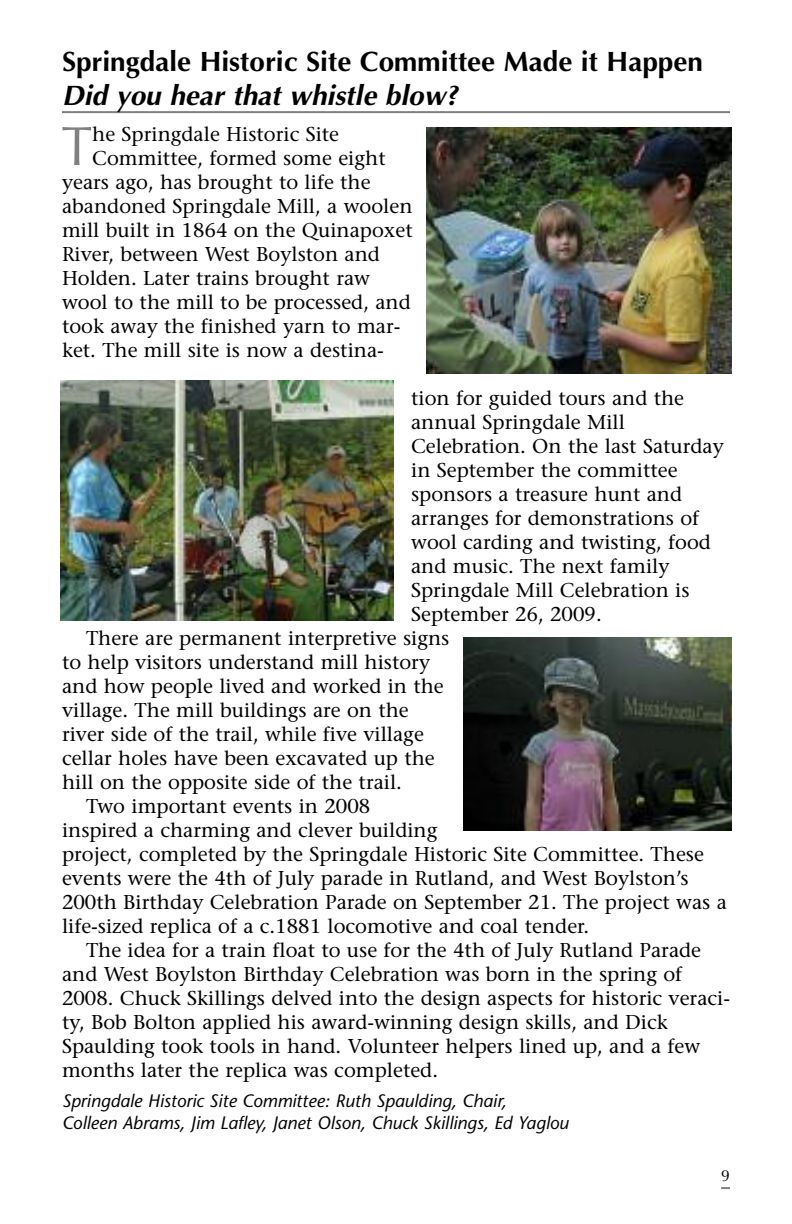
<style>
.page{position:relative;width:792px;height:1224px;background:#fff}
.page>*{position:absolute;margin:0;border:0;box-sizing:border-box;transform-origin:0 0}
.t1{font:55.8px "Optima";color:#808080}
.t2{font:700 28px/34px "Optima";color:#000}
.t3{font:20px "Stone Serif";color:#000}
.t4{font:italic 18px/22px "Stone Sans";color:#000}
.t5{font:16px "Optima";color:#000}
.s1{font-style:italic}
</style>
<div class="page">
<svg style="left:721px;top:1187px;width:9px;height:2px"></svg>
<hr style="left:62px;top:111px;width:668px;height:2px;background:#808080">
<img style="left:463px;top:637px;width:269px;height:194px">
<img style="left:427px;top:127px;width:305px;height:246px">
<img style="left:60px;top:380px;width:333px;height:240px">
<p class="t2" style="left:62px;top:44px;width:643px">Springdale Historic Site Committee Made it Happen<br><span class="s1">Did you hear that whistle blow?</span></p>
<p class="t1" style="left:61px;top:113px;width:33px">T</p>
<p class="t3" style="left:92px;top:126px;width:248px">he Springdale Historic Site</p>
<p class="t3" style="left:92px;top:150px;width:295px">Committee, formed some eight</p>
<p class="t3" style="left:62px;top:174px;width:310px">years ago, has brought to life the</p>
<p class="t3" style="left:62px;top:198px;width:352px">abandoned Springdale Mill, a woolen</p>
<p class="t3" style="left:62px;top:222px;width:352px">mill built in 1864 on the Quinapoxet</p>
<p class="t3" style="left:62px;top:246px;width:319px">River, between West Boylston and</p>
<p class="t3" style="left:62px;top:270px;width:310px">Holden. Later trains brought raw</p>
<p class="t3" style="left:62px;top:294px;width:350px">wool to the mill to be processed, and</p>
<p class="t3" style="left:62px;top:318px;width:340px">took away the finished yarn to mar-</p>
<p class="t3" style="left:62px;top:342px;width:323px">ket. The mill site is now a destina-</p>
<p class="t3" style="left:411px;top:390px;width:275px">tion for guided tours and the</p>
<p class="t3" style="left:411px;top:414px;width:215px">annual Springdale Mill</p>
<p class="t3" style="left:411px;top:438px;width:314px">Celebration. On the last Saturday</p>
<p class="t3" style="left:411px;top:462px;width:268px">in September the committee</p>
<p class="t3" style="left:411px;top:486px;width:273px">sponsors a treasure hunt and</p>
<p class="t3" style="left:411px;top:510px;width:289px">arranges for demonstrations of</p>
<p class="t3" style="left:411px;top:534px;width:301px">wool carding and twisting, food</p>
<p class="t3" style="left:411px;top:558px;width:260px">and music. The next family</p>
<p class="t3" style="left:411px;top:582px;width:280px">Springdale Mill Celebration is</p>
<p class="t3" style="left:411px;top:606px;width:192px">September 26, 2009.</p>
<p class="t3" style="left:86px;top:630px;width:365px">There are permanent interpretive signs</p>
<p class="t3" style="left:62px;top:654px;width:370px">to help visitors understand mill history</p>
<p class="t3" style="left:62px;top:678px;width:383px">and how people lived and worked in the</p>
<p class="t3" style="left:62px;top:702px;width:348px">village. The mill buildings are on the</p>
<p class="t3" style="left:62px;top:726px;width:363px">river side of the trail, while five village</p>
<p class="t3" style="left:62px;top:750px;width:374px">cellar holes have been excavated up the</p>
<p class="t3" style="left:62px;top:774px;width:342px">hill on the opposite side of the trail.</p>
<p class="t3" style="left:86px;top:798px;width:286px">Two important events in 2008</p>
<p class="t3" style="left:62px;top:822px;width:377px">inspired a charming and clever building</p>
<p class="t3" style="left:62px;top:846px;width:643px">project, completed by the Springdale Historic Site Committee. These</p>
<p class="t3" style="left:62px;top:870px;width:628px">events were the 4th of July parade in Rutland, and West Boylston’s</p>
<p class="t3" style="left:62px;top:894px;width:666px">200th Birthday Celebration Parade on September 21. The project was a</p>
<p class="t3" style="left:62px;top:918px;width:529px">life-sized replica of a c.1881 locomotive and coal tender.</p>
<p class="t3" style="left:86px;top:942px;width:617px">The idea for a train float to use for the 4th of July Rutland Parade</p>
<p class="t3" style="left:62px;top:966px;width:622px">and West Boylston Birthday Celebration was born in the spring of</p>
<p class="t3" style="left:62px;top:990px;width:670px">2008. Chuck Skillings delved into the design aspects for historic veraci-</p>
<p class="t3" style="left:62px;top:1014px;width:607px">ty, Bob Bolton applied his award-winning design skills, and Dick</p>
<p class="t3" style="left:62px;top:1038px;width:640px">Spaulding took tools in hand. Volunteer helpers lined up, and a few</p>
<p class="t3" style="left:62px;top:1062px;width:378px">months later the replica was completed.</p>
<p class="t4" style="left:62px;top:1092px;width:508px">Springdale Historic Site Committee: Ruth Spaulding, Chair,<br>Colleen Abrams, Jim Lafley, Janet Olson, Chuck Skillings, Ed Yaglou</p>
<p class="t5" style="left:721px;top:1166px;width:10px">9</p>
</div>
